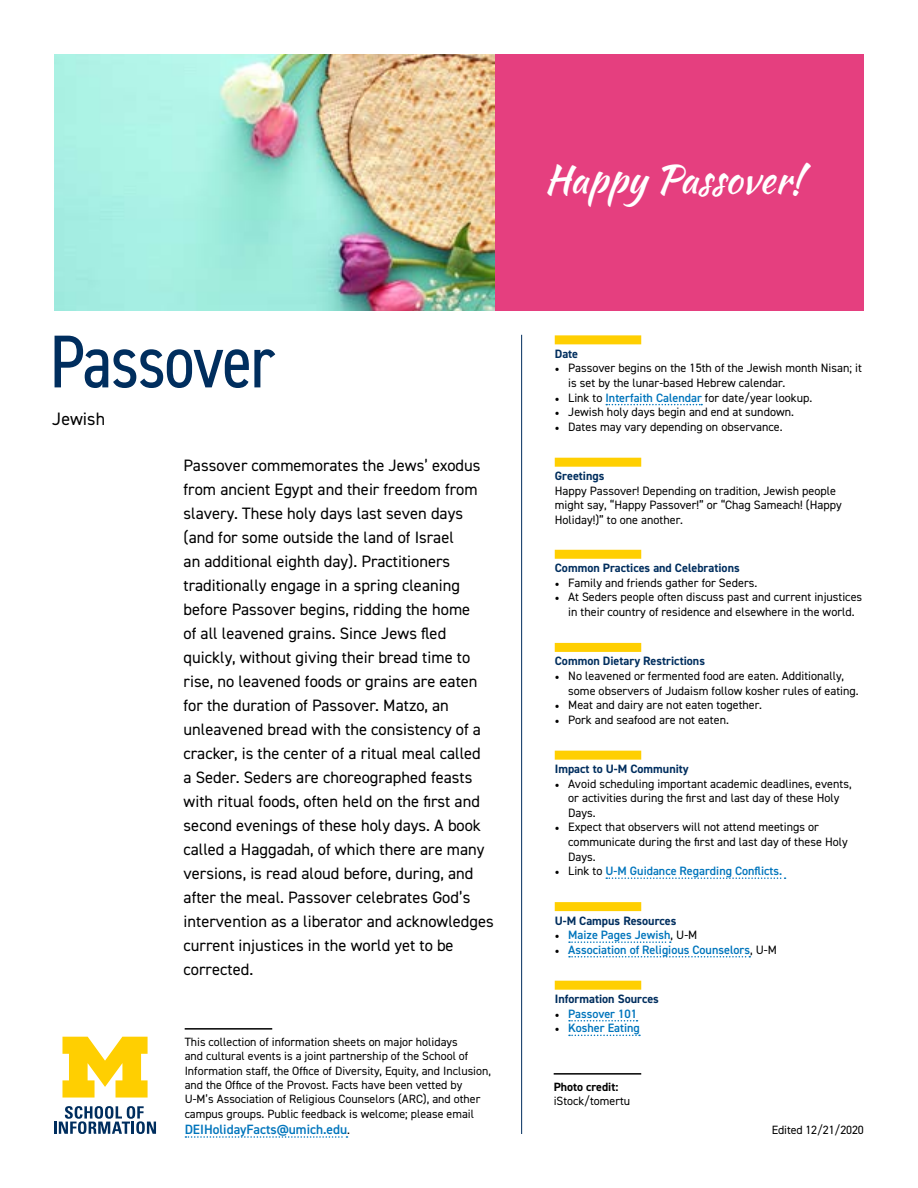
<style>
.page{position:relative;width:918px;height:1188px;background:#fff}
.page>*{position:absolute;margin:0;border:0;box-sizing:border-box;transform-origin:0 0}
.t1{font:condensed 75px "DIN2014";letter-spacing:-.02em;color:#002e5e}
.t2{font:39px "Kaushan Script";color:#fff}
.t3{font:18px "DIN2014";color:#000}
.t4{font:16.5px/24px "DIN2014";color:#000}
.t5{font:600 13.5px "DIN2014";color:#0075bc}
.t6{font:12.15px/14.5px "DIN2014";color:#000}
.t7{font:700 12.15px "DIN2014";color:#002e5e}
.t8{font:600 12.15px "DIN2014";color:#0075bc}
.t9{font:12px/14.4px "DIN2014";color:#000}
.t10{font:700 12px "DIN2014";color:#000}
.s1{font-weight:400;font-size:12px;color:#000}
.s2{font-family:"Minion Pro"}
.s3{font-weight:600;color:#0075bc}
.s4{font-family:"Minion Pro";font-weight:400;color:#000}
.s5{font-weight:400;color:#000}
</style>
<div class="page">
<div style="left:54px;top:54px;width:810px;height:257px;background:#e53f7f"></div>
<div style="left:555px;top:335px;width:86px;height:9px;background:#ffcf01"></div>
<svg style="left:606px;top:404px;width:96px;height:1px"></svg>
<div style="left:555px;top:458px;width:86px;height:9px;background:#ffcf01"></div>
<div style="left:555px;top:550px;width:86px;height:9px;background:#ffcf01"></div>
<div style="left:555px;top:643px;width:86px;height:9px;background:#ffcf01"></div>
<div style="left:555px;top:751px;width:86px;height:9px;background:#ffcf01"></div>
<svg style="left:606px;top:877px;width:180px;height:2px"></svg>
<div style="left:555px;top:902px;width:86px;height:9px;background:#ffcf01"></div>
<svg style="left:569px;top:941px;width:102px;height:2px"></svg>
<svg style="left:569px;top:956px;width:181px;height:2px"></svg>
<div style="left:555px;top:981px;width:86px;height:9px;background:#ffcf01"></div>
<svg style="left:569px;top:1020px;width:69px;height:2px"></svg>
<svg style="left:569px;top:1035px;width:71px;height:1px"></svg>
<img style="left:54px;top:54px;width:441px;height:257px">
<hr style="left:185px;top:1028px;width:87px;height:2px;background:#000">
<svg style="left:185px;top:1136px;width:162px;height:2px"></svg>
<svg style="left:54px;top:1106px;width:102px;height:28px"></svg>
<svg style="left:62px;top:1037px;width:86px;height:61px"></svg>
<hr style="left:554px;top:1073px;width:87px;height:2px;background:#000">
<hr style="left:521px;top:335px;width:1px;height:799px;background:#002e5e">
<h1 class="t1" style="left:49px;top:312px;width:227px">Passover</h1>
<h3 class="t3" style="left:52px;top:407px;width:54px">Jewish</h3>
<p class="t4" style="left:184px;top:453px;width:312px">Passover commemorates the Jews’ exodus from ancient Egypt and their freedom from slavery. These holy days last seven days (and for some outside the land of Israel<br>an additional eighth day). Practitioners traditionally engage in a spring cleaning before Passover begins, ridding the home<br>of all leavened grains. Since Jews fled quickly, without giving their bread time to rise, no leavened foods or grains are eaten for the duration of Passover. Matzo, an unleavened bread with the consistency of a cracker, is the center of a ritual meal called<br>a Seder. Seders are choreographed feasts with ritual foods, often held on the first and second evenings of these holy days. A book called a Haggadah, of which there are many versions, is read aloud before, during, and after the meal. Passover celebrates God’s intervention as a liberator and acknowledges current injustices in the world yet to be corrected.</p>
<p class="t9" style="left:185px;top:1034px;width:308px">This collection of information sheets on major holidays<br>and cultural events is a joint partnership of the School of Information staff, the Office of Diversity, Equity, and Inclusion, and the Office of the Provost. Facts have been vetted by U-M’s Association of Religious Counselors (ARC), and other campus groups. Public feedback is welcome; please email</p>
<p class="t5" style="left:185px;top:1120px;width:167px">DEIHolidayFacts@umich.edu<span class="s1">.</span></p>
<h2 class="t2" style="left:544px;top:151px;width:260px">Happy Passover!</h2>
<p class="t7" style="left:555px;top:346px;width:25px">Date</p>
<p class="t6" style="left:568px;top:361px;width:295px;text-indent:-13px"><span class="s2">•</span> Passover begins on the 15th of the Jewish month Nisan; it is set by the lunar-based Hebrew calendar.</p>
<p class="t6" style="left:555px;top:390px;width:259px"><span class="s2">•</span> Link to <span class="s3">Interfaith Calendar</span> for date/year lookup.</p>
<p class="t6" style="left:555px;top:405px;width:241px"><span class="s2">•</span> Jewish holy days begin and end at sundown.</p>
<p class="t6" style="left:555px;top:419px;width:230px"><span class="s2">•</span> Dates may vary depending on observance.</p>
<p class="t7" style="left:555px;top:468px;width:51px">Greetings</p>
<p class="t6" style="left:555px;top:483px;width:289px">Happy Passover! Depending on tradition, Jewish people might say, “Happy Passover!” or “Chag Sameach! (Happy<br>Holiday!)” to one another.</p>
<p class="t7" style="left:555px;top:560px;width:186px">Common Practices and Celebrations</p>
<p class="t6" style="left:555px;top:575px;width:204px"><span class="s2">•</span> Family and friends gather for Seders.</p>
<p class="t6" style="left:555px;top:590px;width:309px;text-align:center"><span class="s2">•</span> At Seders people often discuss past and current injustices in their country of residence and elsewhere in the world.</p>
<p class="t7" style="left:555px;top:653px;width:152px">Common Dietary Restrictions</p>
<p class="t6" style="left:568px;top:668px;width:292px;text-indent:-13px"><span class="s2">•</span> No leavened or fermented food are eaten. Additionally, some observers of Judaism follow kosher rules of eating.</p>
<p class="t6" style="left:555px;top:697px;width:209px"><span class="s2">•</span> Meat and dairy are not eaten together.</p>
<p class="t6" style="left:555px;top:712px;width:176px"><span class="s2">•</span> Pork and seafood are not eaten.</p>
<p class="t7" style="left:555px;top:761px;width:135px">Impact to U-M Community</p>
<p class="t6" style="left:568px;top:776px;width:285px;text-indent:-13px"><span class="s2">•</span> Avoid scheduling important academic deadlines, events, or activities during the first and last day of these Holy<br>Days.</p>
<p class="t6" style="left:568px;top:820px;width:281px;text-indent:-13px"><span class="s2">•</span> Expect that observers will not attend meetings or communicate during the first and last day of these Holy<br>Days.</p>
<p class="t8" style="left:555px;top:863px;width:229px"><span class="s4">•</span> <span class="s5">Link to</span> U-M Guidance Regarding Conflicts.</p>
<p class="t7" style="left:555px;top:912px;width:123px">U-M Campus Resources</p>
<p class="t8" style="left:555px;top:927px;width:144px"><span class="s4">•</span> Maize Pages Jewish<span class="s5">, U-M</span></p>
<p class="t8" style="left:555px;top:942px;width:224px"><span class="s4">•</span> Association of Religious Counselors<span class="s5">, U-M</span></p>
<p class="t7" style="left:555px;top:991px;width:106px">Information Sources</p>
<p class="t8" style="left:555px;top:1006px;width:84px"><span class="s4">•</span> Passover 101</p>
<p class="t8" style="left:555px;top:1020px;width:87px"><span class="s4">•</span> Kosher Eating</p>
<p class="t10" style="left:554px;top:1079px;width:66px">Photo credit:</p>
<p class="t9" style="left:554px;top:1094px;width:78px">iStock/tomertu</p>
<p class="t9" style="left:772px;top:1122px;width:94px">Edited 12/21/2020</p>
</div>
